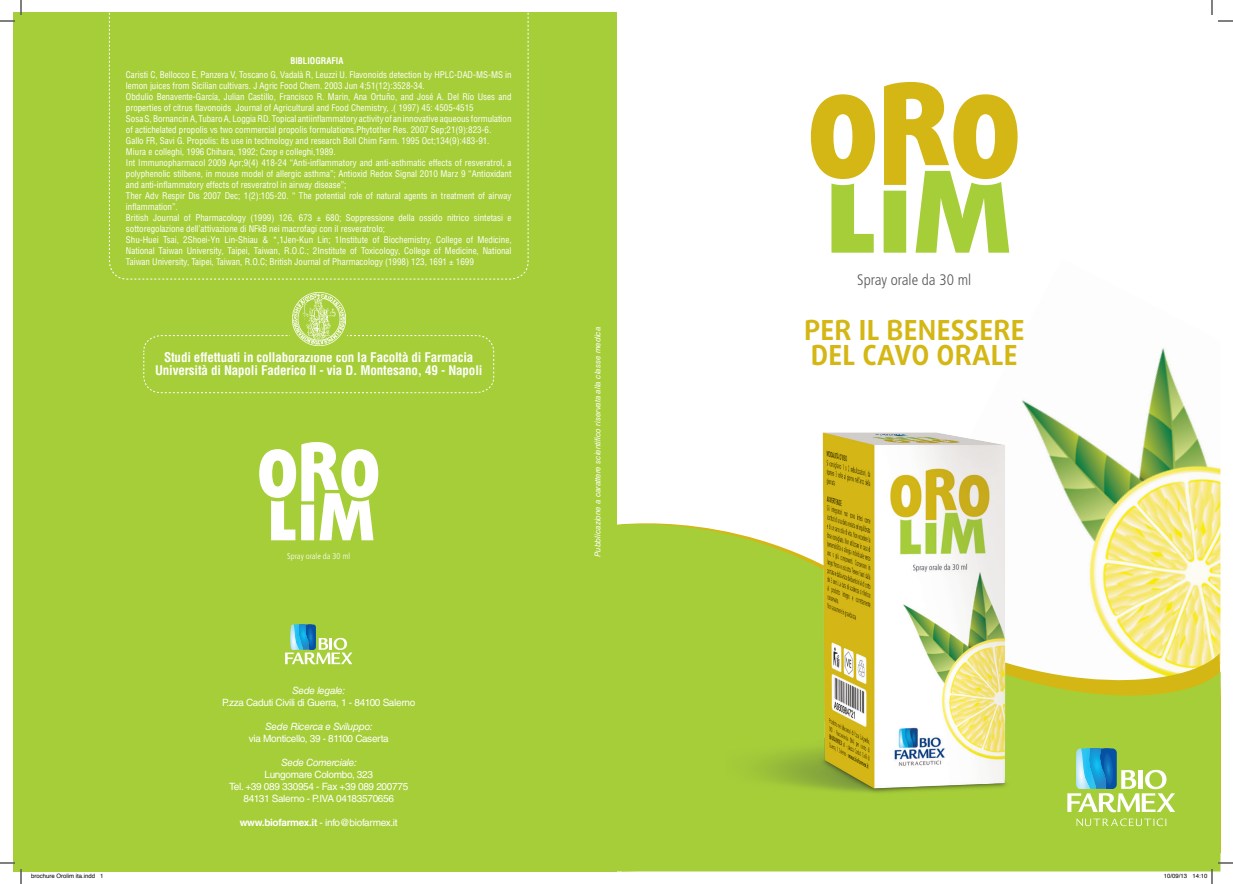
<style>
.page{position:relative;width:1233px;height:884px;background:#fff}
.page>*{position:absolute;margin:0;border:0;box-sizing:border-box;transform-origin:0 0}
.t1{font:700 27.6px/25.2px "Daxline Pro";letter-spacing:.01em;color:#d4b714}
.t2{font:300 condensed 15.2px "Frutiger LT Std";color:#57585a}
.t3{font:700 condensed 13px/13px "Helvetica LT Std";letter-spacing:-.01em;color:#fff;text-align:center}
.t4{font:10px/12px "Helvetica LT Std";letter-spacing:-.03em;color:#fff;text-align:center}
.t5{font:italic 10px "Helvetica LT Std";letter-spacing:-.03em;color:#fff}
.t6{font:condensed 9px/11px "Helvetica LT Std";letter-spacing:-.005em;color:#fff}
.t7{font:700 condensed 9px "Helvetica LT Std";color:#fff}
.t8{font:300 condensed 8.4px "Frutiger LT Std";color:#fff}
.t9{font:italic 8px "Helvetica LT Std";color:#fff}
.t10{font:6px "Helvetica";color:#000}
.s1{font-weight:700}
</style>
<div class="page">
<img style="left:1021px;top:348px;width:199px;height:156px">
<svg style="left:616px;top:508px;width:604px;height:363px;background:#bad553"></svg>
<svg style="left:1090px;top:748px;width:85px;height:64px"></svg>
<svg style="left:1090px;top:818px;width:76px;height:8px"></svg>
<svg style="left:810px;top:82px;width:208px;height:171px"></svg>
<img style="left:725px;top:414px;width:365px;height:412px">
<div style="left:12px;top:12px;width:604px;height:859px;background:#a6ce39"></div>
<svg style="left:109px;top:12px;width:420px;height:268px"></svg>
<svg style="left:259px;top:442px;width:119px;height:98px"></svg>
<svg style="left:143px;top:335px;width:351px;height:58px"></svg>
<div style="left:290px;top:308px;width:57px;height:47px;background:#a6ce39"></div>
<img style="left:292px;top:292px;width:53px;height:53px">
<svg style="left:285px;top:624px;width:67px;height:40px"></svg>
<svg style="left:1218px;top:20px;width:15px;height:2px"></svg>
<svg style="left:1218px;top:862px;width:15px;height:2px"></svg>
<svg style="left:0;top:0;width:22px;height:22px"></svg>
<svg style="left:0;top:862px;width:22px;height:22px"></svg>
<svg style="left:1211px;top:0;width:1px;height:15px"></svg>
<svg style="left:1164px;top:869px;width:48px;height:15px"></svg>
<p class="t7" style="left:290px;top:55px;width:50px">bibliograFIA</p>
<p class="t6" style="left:126px;top:69px;width:387px">Caristi C, Bellocco E, Panzera V, Toscano G, Vadalà R, Leuzzi U. Flavonoids detection by HPLC-DAD-MS-MS in lemon juices from Sicilian cultivars. J Agric Food Chem. 2003 Jun 4;51(12):3528-34.<br>Obdulio Benavente-García, Julian Castillo, Francisco R. Marin, Ana Ortuño, and José A. Del Río Uses and properties of citrus flavonoids Journal of Agricultural and Food Chemistry, .( 1997) 45: 4505-4515<br>Sosa S, Bornancin A, Tubaro A, Loggia RD. Topical antiinflammatory activity of an innovative aqueous formulation of actichelated propolis vs two commercial propolis formulations.Phytother Res. 2007 Sep;21(9):823-6.<br>Gallo FR, Savi G. Propolis: its use in technology and research Boll Chim Farm. 1995 Oct;134(9):483-91.<br>Miura e colleghi, 1996 Chihara, 1992; Czop e colleghi,1989.<br>Int Immunopharmacol 2009 Apr;9(4) 418-24 “Anti-inflammatory and anti-asthmatic effects of resveratrol, a polyphenolic stilbene, in mouse model of allergic asthma”; Antioxid Redox Signal 2010 Marz 9 “Antioxidant and anti-inflammatory effects of resveratrol in airway disease”;<br>Ther Adv Respir Dis 2007 Dec; 1(2):105-20. “ The potential role of natural agents in treatment of airway inflammation”.<br>British Journal of Pharmacology (1999) 126, 673 ± 680; Soppressione della ossido nitrico sintetasi e sottoregolazione dell’attivazione di NFkB nei macrofagi con il resveratrolo;<br>Shu-Huei Tsai, 2Shoei-Yn Lin-Shiau &amp; *,1Jen-Kun Lin; 1Institute of Biochemistry, College of Medicine, National Taiwan University, Taipei, Taiwan, R.O.C.; 2Institute of Toxicology, College of Medicine, National Taiwan University, Taipei, Taiwan, R.O.C; British Journal of Pharmacology (1998) 123, 1691 ± 1699</p>
<h3 class="t3" style="left:155px;top:351px;width:329px">Studi effettuati in collaborazione con la Facoltà di Farmacia<br>Università di Napoli Faderico II - via D. Montesano, 49 - Napoli</h3>
<p class="t8" style="left:287px;top:551px;width:64px">Spray orale da 30 ml</p>
<p class="t5" style="left:292px;top:685px;width:55px">Sede legale:</p>
<p class="t4" style="left:222px;top:697px;width:195px">P.zza Caduti Civili di Guerra, 1 - 84100 Salerno</p>
<p class="t5" style="left:265px;top:721px;width:109px">Sede Ricerca e Sviluppo:</p>
<p class="t4" style="left:249px;top:733px;width:141px">via Monticello, 39 - 81100 Caserta</p>
<p class="t5" style="left:281px;top:757px;width:77px">Sede Comerciale:</p>
<p class="t4" style="left:229px;top:769px;width:180px">Lungomare Colombo, 323<br>Tel. +39 089 330954 - Fax +39 089 200775<br>84131 Salerno - P.IVA 04183570656</p>
<p class="t4" style="left:240px;top:817px;width:159px"><span class="s1">www.biofarmex.it</span> - info@biofarmex.it</p>
<p class="t9" style="left:593px;top:557px;width:232px;rotate:-90deg">Pubblicazione a carattere scientifico riservata alla classe medica</p>
<h2 class="t2" style="left:857px;top:272px;width:115px">Spray orale da 30 ml</h2>
<h1 class="t1" style="left:804px;top:318px;width:222px">PER IL BENESSERE<br>DEL CAVO ORALE</h1>
<p class="t10" style="left:31px;top:871px;width:74px">brochure Orolim ita.indd 1</p>
<p class="t10" style="left:1164px;top:871px;width:45px">10/09/13 14:10</p>
</div>
